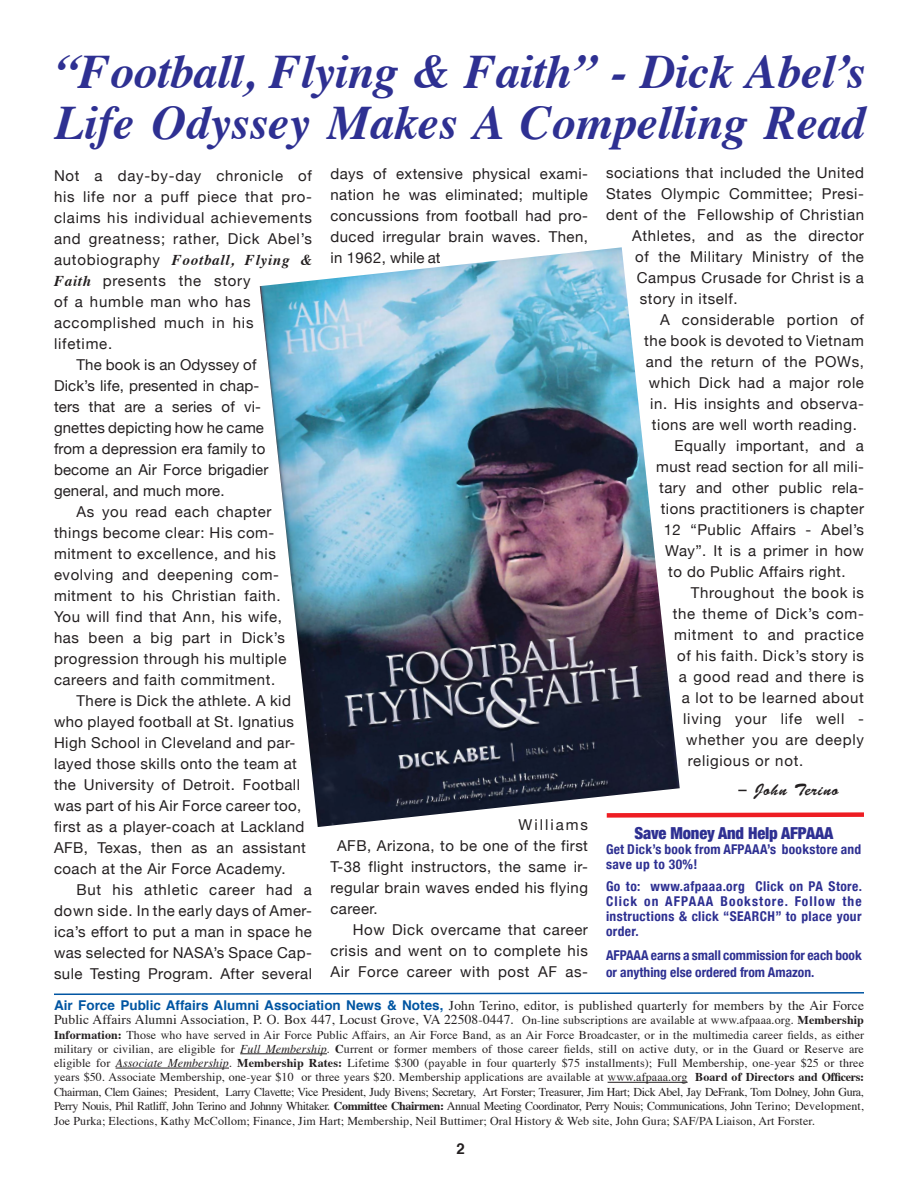
<style>
.page{position:relative;width:918px;height:1188px;background:#fff}
.page>*{position:absolute;margin:0;border:0;box-sizing:border-box;transform-origin:0 0}
.t1{font:italic 700 48px/51px "Times";letter-spacing:-.005em;color:#2e3092}
.t2{font:900 condensed 16.5px "Helvetica Neue";letter-spacing:-.01em;color:#2e3092}
.t3{font:16.5px "Brush Script Std";letter-spacing:.05em;color:#231f20}
.t4{font:15px/21px "Helvetica Neue";letter-spacing:.04em;color:#231f20}
.t5{font:15px/21px "Helvetica Neue";letter-spacing:.01em;color:#231f20}
.t6{font:15px "Helvetica Neue";letter-spacing:.13em;color:#231f20}
.t7{font:700 15px "Helvetica";color:#231f20}
.t8{font:13.5px/14.2px "Times";letter-spacing:.01em;color:#231f20}
.t9{font:700 condensed 13.5px/15px "Helvetica Neue";letter-spacing:.02em;color:#2e3092}
.t10{font:700 condensed 13.5px/16.5px "Helvetica Neue";letter-spacing:-.005em;color:#2e3092}
.t11{font:12px/14.4px "Times";letter-spacing:.01em;color:#231f20;text-align:justify}
.s1{font-family:"Times";font-weight:700;font-style:italic}
.s2{font-family:"Helvetica";font-weight:700;color:#0155a2}
.s3{font-size:12px}
.s4{font-weight:700;font-size:12px}
.s5{font-weight:700}
.s6{font-style:italic}
</style>
<div class="page">
<svg style="left:54px;top:992px;width:810px;height:3px"></svg>
<hr style="left:240px;top:1054px;width:87px;height:1px;background:#231f20">
<hr style="left:116px;top:1068px;width:113px;height:1px;background:#231f20">
<hr style="left:608px;top:1082px;width:80px;height:1px;background:#231f20">
<img style="left:260px;top:247px;width:420px;height:580px">
<svg style="left:602px;top:810px;width:262px;height:10px"></svg>
<p class="t1" style="left:55px;top:42px;width:812px">“Football, Flying &amp; Faith” - Dick Abel’s<br>Life Odyssey Makes A Compelling Read</p>
<p class="t4" style="left:54px;top:165px;width:260px">Not a day-by-day chronicle of his life nor a puff piece that pro&shy;claims his individual achievements and greatness; rather, Dick Abel’s autobiography <span class="s1">Football, Flying &amp;<br>Faith</span> presents the story<br>of a humble man who has accomplished much in his lifetime.</p>
<p class="t5" style="left:54px;top:354px;width:216px;text-indent:22px">The book is an Odyssey of<br>Dick’s life, presented in chap&shy;ters that are a series of vi&shy;gnettes depicting how he came from a depression era family to become an Air Force brigadier general, and much more.</p>
<p class="t4" style="left:54px;top:501px;width:234px;text-indent:22px">As you read each chapter things become clear: His com&shy;mitment to excellence, and his evolving and deepening com&shy;mitment to his Christian faith.<br>You will find that Ann, his wife, has been a big part in Dick’s progression through his multiple careers and faith commitment.</p>
<p class="t4" style="left:54px;top:690px;width:253px;text-indent:22px">There is Dick the athlete. A kid who played football at St. Ignatius High School in Cleveland and par&shy;layed those skills onto the team at the University of Detroit. Football was part of his Air Force career too, first as a player-coach at Lackland AFB, Texas, then as an assistant coach at the Air Force Academy.</p>
<p class="t4" style="left:54px;top:879px;width:260px;text-align:justify;text-indent:22px">But his athletic career had a down side. In the early days of Amer&shy;ica’s effort to put a man in space he was selected for NASA’s Space Cap&shy;sule Testing Program. After several</p>
<p class="t4" style="left:606px;top:162px;width:260px">sociations that included the United</p>
<p class="t4" style="left:606px;top:183px;width:259px">States Olympic Committee; Presi-</p>
<p class="t4" style="left:606px;top:204px;width:260px">dent of the Fellowship of Christian</p>
<p class="t4" style="left:632px;top:225px;width:233px">Athletes, and as the director</p>
<p class="t4" style="left:635px;top:246px;width:230px">of the Military Ministry of the</p>
<p class="t4" style="left:637px;top:267px;width:229px">Campus Crusade for Christ is a</p>
<p class="t4" style="left:640px;top:288px;width:99px">story in itself.</p>
<p class="t4" style="left:660px;top:309px;width:206px">A considerable portion of</p>
<p class="t4" style="left:644px;top:330px;width:221px">the book is devoted to Vietnam</p>
<p class="t4" style="left:646px;top:351px;width:220px">and the return of the POWs,</p>
<p class="t4" style="left:649px;top:372px;width:217px">which Dick had a major role</p>
<p class="t4" style="left:650px;top:393px;width:215px">in. His insights and observa-</p>
<p class="t4" style="left:652px;top:414px;width:207px">tions are well worth reading.</p>
<p class="t4" style="left:675px;top:435px;width:191px">Equally important, and a</p>
<p class="t4" style="left:656px;top:456px;width:209px">must read section for all mili-</p>
<p class="t4" style="left:659px;top:477px;width:206px">tary and other public rela-</p>
<p class="t4" style="left:661px;top:498px;width:205px">tions practitioners is chapter</p>
<p class="t4" style="left:664px;top:519px;width:202px">12 “Public Affairs - Abel’s</p>
<p class="t4" style="left:665px;top:540px;width:200px">Way”. It is a primer in how</p>
<p class="t4" style="left:668px;top:561px;width:179px">to do Public Affairs right.</p>
<p class="t4" style="left:691px;top:582px;width:175px">Throughout the book is</p>
<p class="t4" style="left:673px;top:603px;width:193px">the theme of Dick’s com-</p>
<p class="t4" style="left:674px;top:624px;width:191px">mitment to and practice</p>
<p class="t4" style="left:677px;top:645px;width:188px">of his faith. Dick’s story is</p>
<p class="t4" style="left:679px;top:666px;width:187px">a good read and there is</p>
<p class="t4" style="left:682px;top:687px;width:184px">a lot to be learned about</p>
<p class="t4" style="left:683px;top:708px;width:182px">living your life well -</p>
<p class="t4" style="left:686px;top:729px;width:179px">whether you are deeply</p>
<p class="t4" style="left:688px;top:750px;width:117px">religious or not.</p>
<p class="t3" style="left:739px;top:780px;width:102px">– John Terino</p>
<p class="t4" style="left:330px;top:163px;width:259px;text-align:justify">days of extensive physical exami&shy;nation he was eliminated; multiple concussions from football had pro&shy;duced irregular brain waves. Then, in 1962, while at</p>
<p class="t6" style="left:519px;top:815px;width:71px">Williams</p>
<p class="t4" style="left:337px;top:835px;width:252px">AFB, Arizona, to be one of the first</p>
<p class="t4" style="left:330px;top:856px;width:259px">T-38 flight instructors, the same ir-</p>
<p class="t4" style="left:330px;top:877px;width:259px">regular brain waves ended his flying</p>
<p class="t4" style="left:330px;top:898px;width:49px">career.</p>
<p class="t4" style="left:330px;top:919px;width:259px;text-align:justify;text-indent:22px">How Dick overcame that career crisis and went on to complete his Air Force career with post AF as-</p>
<p class="t2" style="left:634px;top:823px;width:200px">Save Money And Help AFPAAA</p>
<p class="t9" style="left:606px;top:841px;width:257px">Get Dick’s book from AFPAAA’s bookstore and save up to 30%!</p>
<p class="t9" style="left:606px;top:879px;width:258px;text-align:justify">Go to: www.afpaaa.org Click on PA Store.<br>Click on AFPAAA Bookstore. Follow the instructions &amp; click “SEARCH” to place your order.</p>
<p class="t10" style="left:606px;top:947px;width:257px">AFPAAA earns a small commission for each book or anything else ordered from Amazon.</p>
<p class="t8" style="left:54px;top:997px;width:812px"><span class="s2">Air Force Public Affairs Alumni Association News &amp; Notes,</span> John Terino, editor, is published quarterly for members by the Air Force<br>Public Affairs Alumni Association, P. O. Box 447, Locust Grove, VA 22508-0447. <span class="s3">On-line subscriptions are available at www.afpaaa.org.</span> <span class="s4">Membership</span></p>
<p class="t11" style="left:54px;top:1026px;width:812px"><span class="s5">Information:</span> Those who have served in Air Force Public Affairs, an Air Force Band, as an Air Force Broadcaster, or in the multimedia career fields, as either military or civilian, are eligible for <span class="s6">Full Membership</span>. <span class="s5">C</span>urrent or former members of those career fields, still on active duty, or in the Guard or Reserve are eligible for <span class="s6">Associate Membership</span>. <span class="s5">Membership Rates:</span> Lifetime $300 (payable in four quarterly $75 installments); Full Membership, one-year $25 or three years $50. Associate Membership, one-year $10 or three years $20. Membership applications are available at www.afpaaa.org <span class="s5">Board of Directors and Officers:<br></span>Chairman, Clem Gaines; President, Larry Clavette; Vice President, Judy Bivens; Secretary, Art Forster; Treasurer, Jim Hart; Dick Abel, Jay DeFrank, Tom Dolney, John Gura, Perry Nouis, Phil Ratliff, John Terino and Johnny Whitaker. <span class="s5">Committee Chairmen:</span> Annual Meeting Coordinator, Perry Nouis; Communications, John Terino; Development, Joe Purka; Elections, Kathy McCollom; Finance, Jim Hart; Membership, Neil Buttimer; Oral History &amp; Web site, John Gura; SAF/PA Liaison, Art Forster.</p>
<p class="t7" style="left:457px;top:1135px;width:10px">2</p>
</div>
